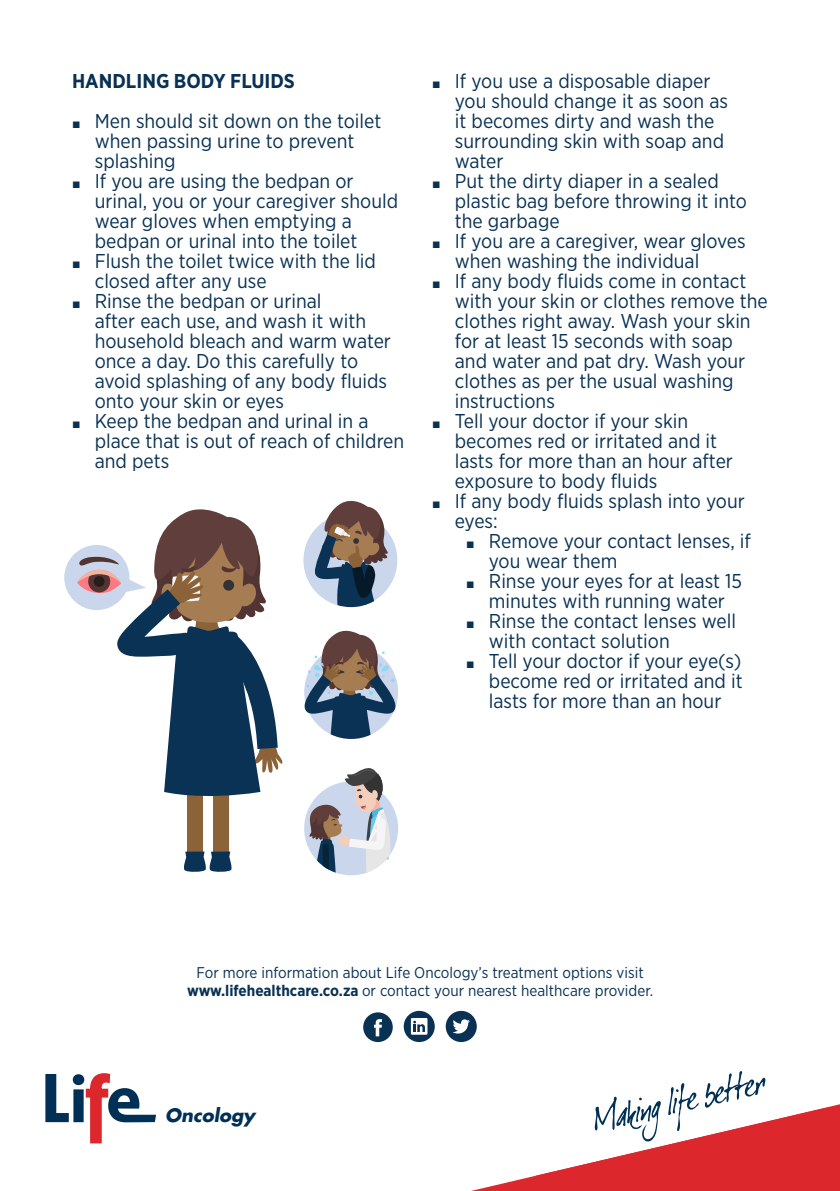
<style>
.page{position:relative;width:840px;height:1191px;background:#fff}
.page>*{position:absolute;margin:0;border:0;box-sizing:border-box;transform-origin:0 0}
.t1{font:20px/20px "Gotham Narrow";color:#093153}
.t2{font:700 20px "Gotham Narrow";color:#093153}
.t3{font:italic 700 18px "Futura Std";color:#003056}
.t4{font:15.4px "Gotham Narrow";color:#093153}
.s1{font-family:"Arial";font-size:14px}
.s2{font-weight:700}
</style>
<div class="page">
<svg style="left:45px;top:1073px;width:111px;height:71px"></svg>
<svg style="left:670px;top:1071px;width:96px;height:19px"></svg>
<svg style="left:471px;top:1090px;width:368px;height:101px"></svg>
<svg style="left:363px;top:1012px;width:29px;height:30px"></svg>
<svg style="left:403px;top:1011px;width:31px;height:31px"></svg>
<svg style="left:445px;top:1011px;width:31px;height:31px"></svg>
<div style="left:187px;top:746px;width:15px;height:112px;background:#8c6239"></div>
<div style="left:213px;top:746px;width:15px;height:112px;background:#8c6239"></div>
<svg style="left:184px;top:851px;width:48px;height:21px"></svg>
<div style="left:64px;top:545px;width:65px;height:65px;background:#cad6eb;border-radius:50%"></div>
<svg style="left:77px;top:509px;width:205px;height:292px"></svg>
<svg style="left:303px;top:500px;width:94px;height:107px"></svg>
<svg style="left:304px;top:630px;width:94px;height:109px"></svg>
<svg style="left:304px;top:768px;width:94px;height:107px"></svg>
<p class="t2" style="left:72px;top:68px;width:224px">HANDLING BODY FLUIDS</p>
<p class="t1" style="left:95px;top:111px;width:288px;text-indent:-23px"><span class="s1">■</span> Men should sit down on the toilet when passing urine to prevent splashing</p>
<p class="t1" style="left:95px;top:171px;width:305px;text-indent:-23px"><span class="s1">■</span> If you are using the bedpan or urinal, you or your caregiver should wear gloves when emptying a bedpan or urinal into the toilet</p>
<p class="t1" style="left:95px;top:251px;width:282px;text-indent:-23px"><span class="s1">■</span> Flush the toilet twice with the lid closed after any use</p>
<p class="t1" style="left:95px;top:291px;width:297px;text-indent:-23px"><span class="s1">■</span> Rinse the bedpan or urinal<br>after each use, and wash it with household bleach and warm water once a day. Do this carefully to avoid splashing of any body fluids onto your skin or eyes</p>
<p class="t1" style="left:95px;top:411px;width:311px;text-indent:-23px"><span class="s1">■</span> Keep the bedpan and urinal in a place that is out of reach of children and pets</p>
<p class="t1" style="left:454px;top:71px;width:274px;text-indent:-23px"><span class="s1">■</span> If you use a disposable diaper you should change it as soon as it becomes dirty and wash the surrounding skin with soap and water</p>
<p class="t1" style="left:454px;top:171px;width:293px;text-indent:-23px"><span class="s1">■</span> Put the dirty diaper in a sealed plastic bag before throwing it into the garbage</p>
<p class="t1" style="left:454px;top:231px;width:292px;text-indent:-23px"><span class="s1">■</span> If you are a caregiver, wear gloves when washing the individual</p>
<p class="t1" style="left:454px;top:271px;width:314px;text-indent:-23px"><span class="s1">■</span> If any body fluids come in contact with your skin or clothes remove the clothes right away. Wash your skin for at least 15 seconds with soap and water and pat dry. Wash your clothes as per the usual washing instructions</p>
<p class="t1" style="left:454px;top:411px;width:279px;text-indent:-23px"><span class="s1">■</span> Tell your doctor if your skin becomes red or irritated and it lasts for more than an hour after exposure to body fluids</p>
<p class="t1" style="left:454px;top:491px;width:291px;text-indent:-23px"><span class="s1">■</span> If any body fluids splash into your eyes:</p>
<p class="t1" style="left:488px;top:531px;width:263px;text-indent:-23px"><span class="s1">■</span> Remove your contact lenses, if you wear them</p>
<p class="t1" style="left:466px;top:571px;width:277px;text-align:center"><span class="s1">■</span> Rinse your eyes for at least 15 minutes with running water</p>
<p class="t1" style="left:488px;top:611px;width:248px;text-indent:-23px"><span class="s1">■</span> Rinse the contact lenses well with contact solution</p>
<p class="t1" style="left:488px;top:651px;width:255px;text-align:justify;text-indent:-23px"><span class="s1">■</span> Tell your doctor if your eye(s) become red or irritated and it lasts for more than an hour</p>
<p class="t4" style="left:196px;top:963px;width:448px">For more information about Life Oncology’s treatment options visit</p>
<p class="t4" style="left:187px;top:981px;width:467px"><span class="s2">www.lifehealthcare.co.za</span> or contact your nearest healthcare provider.</p>
<p class="t3" style="left:165px;top:1103px;width:91px">Oncology</p>
</div>
